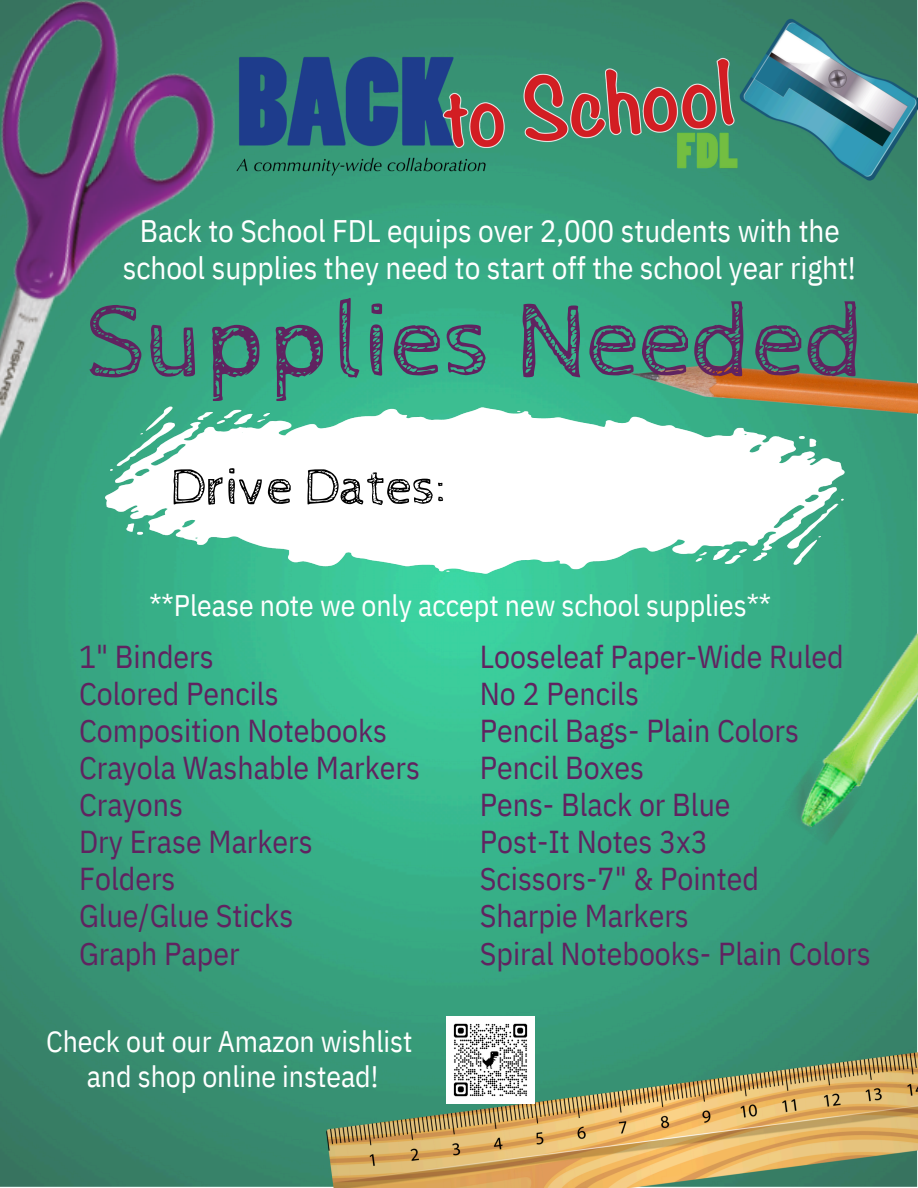
<style>
.page{position:relative;width:918px;height:1188px;background:#fff}
.page>*{position:absolute;margin:0;border:0;box-sizing:border-box;transform-origin:0 0}
.t1{font:106.35px "Cabin Sketch";color:#602360}
.t2{font:52.8px "Cabin Sketch";color:#000}
.t3{font:31.65px/37.2px "IBM Plex Sans Cond";color:#602360}
.t4{font:31.2px/37.2px "IBM Plex Sans Cond";color:#fff;text-align:center}
.t5{font:29.7px "IBM Plex Sans Cond";color:#fff}
</style>
<div class="page">
<img style="left:0;top:0;width:918px;height:1188px">
<img style="left:0;top:0;width:389px;height:599px">
<img style="left:678px;top:391px;width:240px;height:797px">
<img style="left:203px;top:36px;width:601px;height:177px">
<img style="left:105px;top:401px;width:739px;height:176px">
<img style="left:446px;top:1016px;width:88px;height:88px">
<p class="t4" style="left:123px;top:212px;width:735px">Back to School FDL equips over 2,000 students with the school supplies they need to start off the school year right!</p>
<p class="t1" style="left:86px;top:283px;width:781px">Supplies Needed</p>
<p class="t2" style="left:170px;top:458px;width:279px">Drive Dates:</p>
<p class="t5" style="left:149px;top:586px;width:623px">**Please note we only accept new school supplies**</p>
<p class="t3" style="left:79px;top:637px;width:136px">1" Binders</p>
<h2 class="t3" style="left:79px;top:674px;width:342px">Colored Pencils<br>Composition Notebooks<br>Crayola Washable Markers</h2>
<p class="t3" style="left:79px;top:786px;width:105px">Crayons</p>
<p class="t3" style="left:79px;top:823px;width:235px">Dry Erase Markers</p>
<p class="t3" style="left:79px;top:860px;width:98px">Folders</p>
<p class="t3" style="left:79px;top:897px;width:216px">Glue/Glue Sticks</p>
<p class="t3" style="left:79px;top:934px;width:162px">Graph Paper</p>
<p class="t5" style="left:46px;top:1021px;width:368px">Check out our Amazon wishlist</p>
<p class="t5" style="left:87px;top:1056px;width:293px">and shop online instead!</p>
<p class="t3" style="left:480px;top:637px;width:366px">Looseleaf Paper-Wide Ruled</p>
<p class="t3" style="left:480px;top:674px;width:161px">No 2 Pencils</p>
<p class="t3" style="left:480px;top:711px;width:321px">Pencil Bags- Plain Colors</p>
<p class="t3" style="left:480px;top:748px;width:166px">Pencil Boxes</p>
<p class="t3" style="left:480px;top:786px;width:252px">Pens- Black or Blue</p>
<p class="t3" style="left:480px;top:823px;width:230px">Post-It Notes 3x3</p>
<p class="t3" style="left:480px;top:860px;width:281px">Scissors-7" &amp; Pointed</p>
<p class="t3" style="left:480px;top:897px;width:210px">Sharpie Markers</p>
<p class="t3" style="left:480px;top:934px;width:392px">Spiral Notebooks- Plain Colors</p>
</div>
